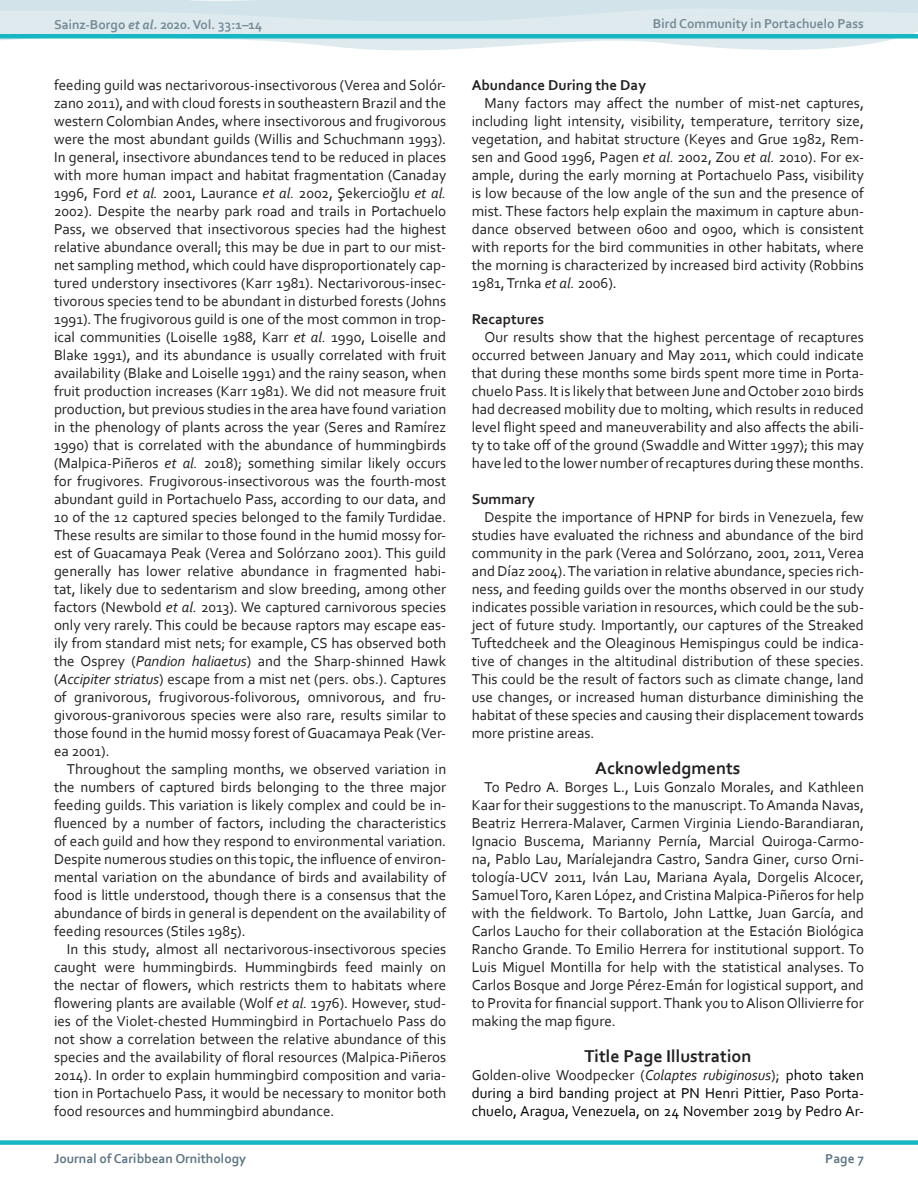
<style>
.page{position:relative;width:918px;height:1188px;background:#fff}
.page>*{position:absolute;margin:0;border:0;box-sizing:border-box;transform-origin:0 0}
.Body_Heading_1{font:700 18px "Corbel";color:#231f20}
.main_body_text{font:15px/18px "Corbel";color:#231f20;text-align:justify}
.Author_Info_text{font:15px/18px "Corbel";color:#000;text-align:justify}
.Body_Heading_2{font:700 15px "Corbel";color:#231f20}
.t1{font:700 13.5px "Corbel";color:#758b95}
.t2{font:700 13.5px "Corbel";color:#5f7682}
.s1{font-style:italic}
.s2{color:#231f20}
.s3{font-style:italic;color:#231f20}
</style>
<div class="page">
<svg style="left:0;top:0;width:918px;height:51px;fill:#deeaee"></svg>
<div style="left:0;top:1140px;width:918px;height:5px;background:#16b7c3"></div>
<div style="left:0;top:34px;width:918px;height:5px;background:#16b7c3"></div>
<p class="t1" style="left:54px;top:16px;width:210px">Sainz-Borgo <span class="s1">et al.</span> 2020. Vol. 33:1–14</p>
<p class="t1" style="left:653px;top:15px;width:213px">Bird Community in Portachuelo Pass</p>
<p class="main_body_text" style="left:54px;top:76px;width:394px">feeding guild was nectarivorous-insectivorous (Verea and Solór&shy;zano 2011), and with cloud forests in southeastern Brazil and the western Colombian Andes, where insectivorous and frugivorous were the most abundant guilds (Willis and Schuchmann 1993).<br>In general, insectivore abundances tend to be reduced in places with more human impact and habitat fragmentation (Canaday 1996, Ford <span class="s1">et al.</span> 2001, Laurance <span class="s1">et al.</span> 2002, Şekercioğlu <span class="s1">et al.<br></span>2002). Despite the nearby park road and trails in Portachuelo Pass, we observed that insectivorous species had the highest relative abundance overall; this may be due in part to our mist&shy;net sampling method, which could have disproportionately cap&shy;tured understory insectivores (Karr 1981). Nectarivorous-insec&shy;tivorous species tend to be abundant in disturbed forests (Johns 1991). The frugivorous guild is one of the most common in trop&shy;ical communities (Loiselle 1988, Karr <span class="s1">et al.</span> 1990, Loiselle and Blake 1991), and its abundance is usually correlated with fruit availability (Blake and Loiselle 1991) and the rainy season, when fruit production increases (Karr 1981). We did not measure fruit production, but previous studies in the area have found variation in the phenology of plants across the year (Seres and Ramírez 1990) that is correlated with the abundance of hummingbirds (Malpica-Piñeros <span class="s1">et al.</span> 2018); something similar likely occurs for frugivores. Frugivorous-insectivorous was the fourth-most abundant guild in Portachuelo Pass, according to our data, and 10 of the 12 captured species belonged to the family Turdidae.<br>These results are similar to those found in the humid mossy for&shy;est of Guacamaya Peak (Verea and Solórzano 2001). This guild generally has lower relative abundance in fragmented habi&shy;tat, likely due to sedentarism and slow breeding, among other factors (Newbold <span class="s1">et al.</span> 2013). We captured carnivorous species only very rarely. This could be because raptors may escape eas&shy;ily from standard mist nets; for example, CS has observed both the Osprey (<span class="s1">Pandion haliaetus</span>) and the Sharp-shinned Hawk (<span class="s1">Accipiter striatus</span>) escape from a mist net (pers. obs.). Captures of granivorous, frugivorous-folivorous, omnivorous, and fru&shy;givorous-granivorous species were also rare, results similar to those found in the humid mossy forest of Guacamaya Peak (Ver&shy;ea 2001).</p>
<p class="main_body_text" style="left:54px;top:760px;width:394px;text-indent:13px">Throughout the sampling months, we observed variation in the numbers of captured birds belonging to the three major feeding guilds. This variation is likely complex and could be in&shy;fluenced by a number of factors, including the characteristics of each guild and how they respond to environmental variation.<br>Despite numerous studies on this topic, the influence of environ&shy;mental variation on the abundance of birds and availability of food is little understood, though there is a consensus that the abundance of birds in general is dependent on the availability of feeding resources (Stiles 1985).</p>
<p class="main_body_text" style="left:54px;top:940px;width:394px;text-indent:13px">In this study, almost all nectarivorous-insectivorous species caught were hummingbirds. Hummingbirds feed mainly on the nectar of flowers, which restricts them to habitats where flowering plants are available (Wolf <span class="s1">et al.</span> 1976). However, stud&shy;ies of the Violet-chested Hummingbird in Portachuelo Pass do not show a correlation between the relative abundance of this species and the availability of floral resources (Malpica-Piñeros 2014). In order to explain hummingbird composition and varia&shy;tion in Portachuelo Pass, it would be necessary to monitor both food resources and hummingbird abundance.</p>
<p class="Body_Heading_2" style="left:472px;top:76px;width:176px">Abundance During the Day</p>
<p class="main_body_text" style="left:472px;top:94px;width:394px;text-indent:13px">Many factors may affect the number of mist-net captures, including light intensity, visibility, temperature, territory size, vegetation, and habitat structure (Keyes and Grue 1982, Rem&shy;sen and Good 1996, Pagen <span class="s1">et al.</span> 2002, Zou <span class="s1">et al.</span> 2010). For ex&shy;ample, during the early morning at Portachuelo Pass, visibility is low because of the low angle of the sun and the presence of mist. These factors help explain the maximum in capture abun&shy;dance observed between 0600 and 0900, which is consistent with reports for the bird communities in other habitats, where the morning is characterized by increased bird activity (Robbins 1981, Trnka <span class="s1">et al.</span> 2006).</p>
<p class="Body_Heading_2" style="left:472px;top:310px;width:74px">Recaptures</p>
<p class="main_body_text" style="left:472px;top:328px;width:394px;text-indent:13px">Our results show that the highest percentage of recaptures occurred between January and May 2011, which could indicate that during these months some birds spent more time in Porta&shy;chuelo Pass. It is likely that between June and October 2010 birds had decreased mobility due to molting, which results in reduced level flight speed and maneuverability and also affects the abili&shy;ty to take off of the ground (Swaddle and Witter 1997); this may have led to the lower number of recaptures during these months.</p>
<p class="Body_Heading_2" style="left:472px;top:490px;width:65px">Summary</p>
<p class="main_body_text" style="left:472px;top:508px;width:394px;text-indent:13px">Despite the importance of HPNP for birds in Venezuela, few studies have evaluated the richness and abundance of the bird community in the park (Verea and Solórzano, 2001, 2011, Verea and Díaz 2004). The variation in relative abundance, species rich&shy;ness, and feeding guilds over the months observed in our study indicates possible variation in resources, which could be the sub&shy;ject of future study. Importantly, our captures of the Streaked Tuftedcheek and the Oleaginous Hemispingus could be indica&shy;tive of changes in the altitudinal distribution of these species.<br>This could be the result of factors such as climate change, land use changes, or increased human disturbance diminishing the habitat of these species and causing their displacement towards more pristine areas.</p>
<p class="Body_Heading_1" style="left:595px;top:757px;width:147px">Acknowledgments</p>
<p class="main_body_text" style="left:472px;top:778px;width:394px;text-indent:13px">To Pedro A. Borges L., Luis Gonzalo Morales, and Kathleen Kaar for their suggestions to the manuscript. To Amanda Navas, Beatriz Herrera-Malaver, Carmen Virginia Liendo-Barandiaran, Ignacio Buscema, Marianny Pernía, Marcial Quiroga-Carmo&shy;na, Pablo Lau, Maríalejandra Castro, Sandra Giner, curso Orni&shy;tología-UCV 2011, Iván Lau, Mariana Ayala, Dorgelis Alcocer, Samuel Toro, Karen López, and Cristina Malpica-Piñeros for help with the fieldwork. To Bartolo, John Lattke, Juan García, and Carlos Laucho for their collaboration at the Estación Biológica Rancho Grande. To Emilio Herrera for institutional support. To Luis Miguel Montilla for help with the statistical analyses. To Carlos Bosque and Jorge Pérez-Emán for logistical support, and to Provita for financial support. Thank you to Alison Ollivierre for making the map figure.</p>
<p class="Body_Heading_1" style="left:584px;top:1045px;width:169px">Title Page Illustration</p>
<p class="Author_Info_text" style="left:472px;top:1066px;width:394px"><span class="s2">Golden-olive Woodpecker (</span><span class="s3">Colaptes rubiginosus</span><span class="s2">);</span> photo taken during a bird banding project at PN Henri Pittier, Paso Porta&shy;chuelo, Aragua, Venezuela, on 24 November 2019 by Pedro Ar-</p>
<p class="t2" style="left:54px;top:1150px;width:194px">Journal of Caribbean Ornithology</p>
<p class="t2" style="left:825px;top:1150px;width:40px">Page 7</p>
</div>
